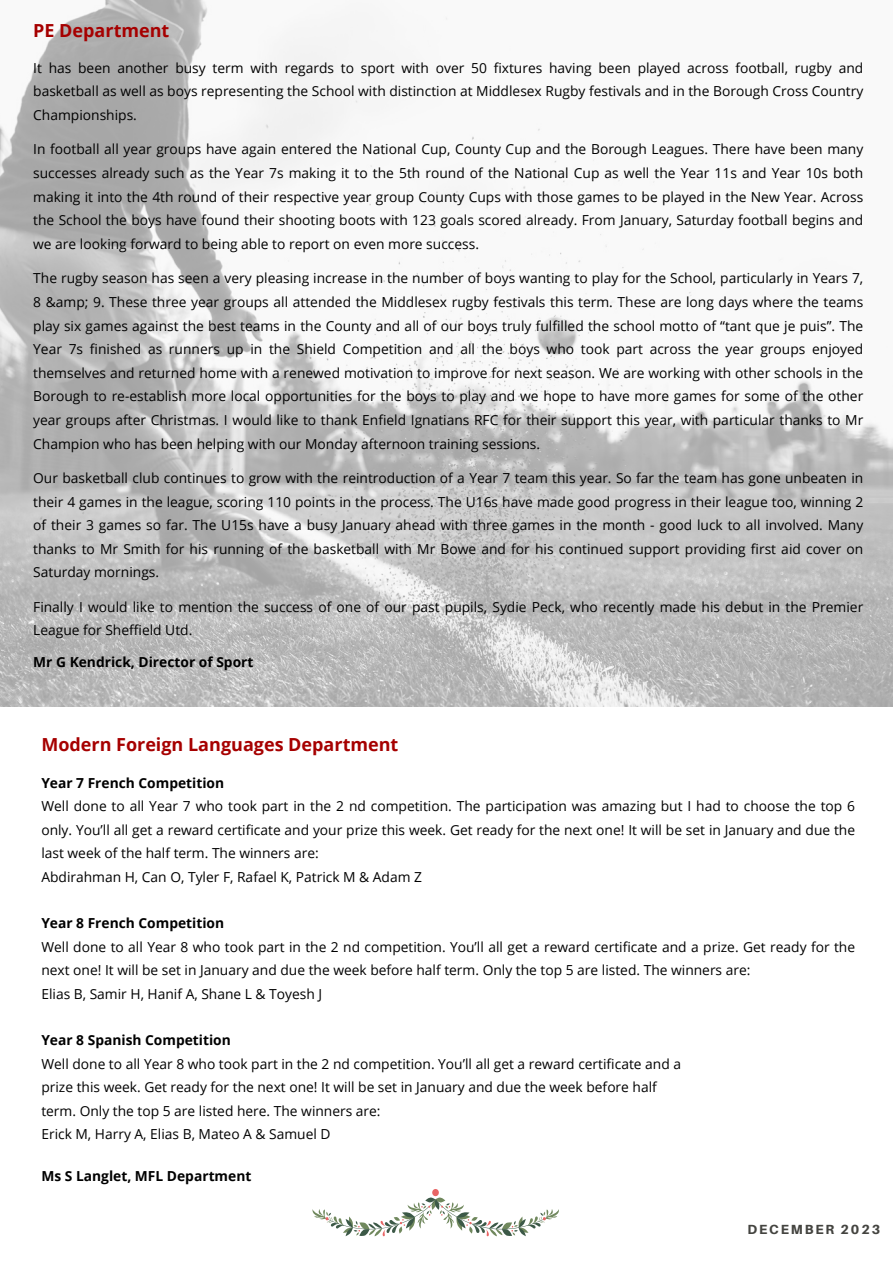
<style>
.page{position:relative;width:893px;height:1264px;background:#fff}
.page>*{position:absolute;margin:0;border:0;box-sizing:border-box;transform-origin:0 0}
.t1{font:700 18px "Open Sans";color:#a60000}
.t2{font:13.8px/23.5px "Open Sans";color:#000;text-align:justify}
.t3{font:700 13.8px "Open Sans";color:#000}
.t4{font:800 13.2px "Aileron";letter-spacing:.14em;color:#444440}
</style>
<div class="page">
<img style="left:0;top:0;width:892px;height:706px">
<svg style="left:312px;top:1189px;width:247px;height:47px"></svg>
<p class="t1" style="left:33px;top:17px;width:138px">PE Department</p>
<p class="t2" style="left:33px;top:56px;width:831px">It has been another busy term with regards to sport with over 50 fixtures having been played across football, rugby and basketball as well as boys representing the School with distinction at Middlesex Rugby festivals and in the Borough Cross Country Championships.</p>
<p class="t2" style="left:33px;top:137px;width:831px">In football all year groups have again entered the National Cup, County Cup and the Borough Leagues. There have been many successes already such as the Year 7s making it to the 5th round of the National Cup as well the Year 11s and Year 10s both making it into the 4th round of their respective year group County Cups with those games to be played in the New Year. Across the School the boys have found their shooting boots with 123 goals scored already. From January, Saturday football begins and we are looking forward to being able to report on even more success.</p>
<p class="t2" style="left:33px;top:266px;width:831px">The rugby season has seen a very pleasing increase in the number of boys wanting to play for the School, particularly in Years 7, 8 &amp;amp; 9. These three year groups all attended the Middlesex rugby festivals this term. These are long days where the teams play six games against the best teams in the County and all of our boys truly fulfilled the school motto of “tant que je puis”. The Year 7s finished as runners up in the Shield Competition and all the boys who took part across the year groups enjoyed themselves and returned home with a renewed motivation to improve for next season. We are working with other schools in the Borough to re-establish more local opportunities for the boys to play and we hope to have more games for some of the other year groups after Christmas. I would like to thank Enfield Ignatians RFC for their support this year, with particular thanks to Mr Champion who has been helping with our Monday afternoon training sessions.</p>
<p class="t2" style="left:33px;top:466px;width:831px">Our basketball club continues to grow with the reintroduction of a Year 7 team this year. So far the team has gone unbeaten in their 4 games in the league, scoring 110 points in the process. The U16s have made good progress in their league too, winning 2 of their 3 games so far. The U15s have a busy January ahead with three games in the month - good luck to all involved. Many thanks to Mr Smith for his running of the basketball with Mr Bowe and for his continued support providing first aid cover on Saturday mornings.</p>
<p class="t2" style="left:33px;top:594px;width:831px">Finally I would like to mention the success of one of our past pupils, Sydie Peck, who recently made his debut in the Premier<br>League for Sheffield Utd.</p>
<p class="t3" style="left:33px;top:652px;width:222px">Mr G Kendrick, Director of Sport</p>
<p class="t1" style="left:41px;top:732px;width:358px">Modern Foreign Languages Department</p>
<p class="t3" style="left:41px;top:773px;width:184px">Year 7 French Competition</p>
<p class="t2" style="left:41px;top:794px;width:815px">Well done to all Year 7 who took part in the 2 nd competition. The participation was amazing but I had to choose the top 6 only. You’ll all get a reward certificate and your prize this week. Get ready for the next one! It will be set in January and due the last week of the half term. The winners are:</p>
<p class="t2" style="left:41px;top:864px;width:382px">Abdirahman H, Can O, Tyler F, Rafael K, Patrick M &amp; Adam Z</p>
<p class="t3" style="left:41px;top:913px;width:184px">Year 8 French Competition</p>
<p class="t2" style="left:41px;top:934px;width:815px">Well done to all Year 8 who took part in the 2 nd competition. You’ll all get a reward certificate and a prize. Get ready for the next one! It will be set in January and due the week before half term. Only the top 5 are listed. The winners are:</p>
<p class="t2" style="left:41px;top:981px;width:282px">Elias B, Samir H, Hanif A, Shane L &amp; Toyesh J</p>
<p class="t3" style="left:41px;top:1030px;width:191px">Year 8 Spanish Competition</p>
<p class="t2" style="left:41px;top:1051px;width:641px">Well done to all Year 8 who took part in the 2 nd competition. You’ll all get a reward certificate and a</p>
<p class="t2" style="left:41px;top:1075px;width:617px">prize this week. Get ready for the next one! It will be set in January and due the week before half</p>
<p class="t2" style="left:41px;top:1098px;width:341px">term. Only the top 5 are listed here. The winners are:</p>
<p class="t2" style="left:41px;top:1121px;width:291px">Erick M, Harry A, Elias B, Mateo A &amp; Samuel D</p>
<p class="t3" style="left:41px;top:1165px;width:211px">Ms S Langlet, MFL Department</p>
<p class="t4" style="left:747px;top:1221px;width:134px">DECEMBER 2023</p>
</div>
